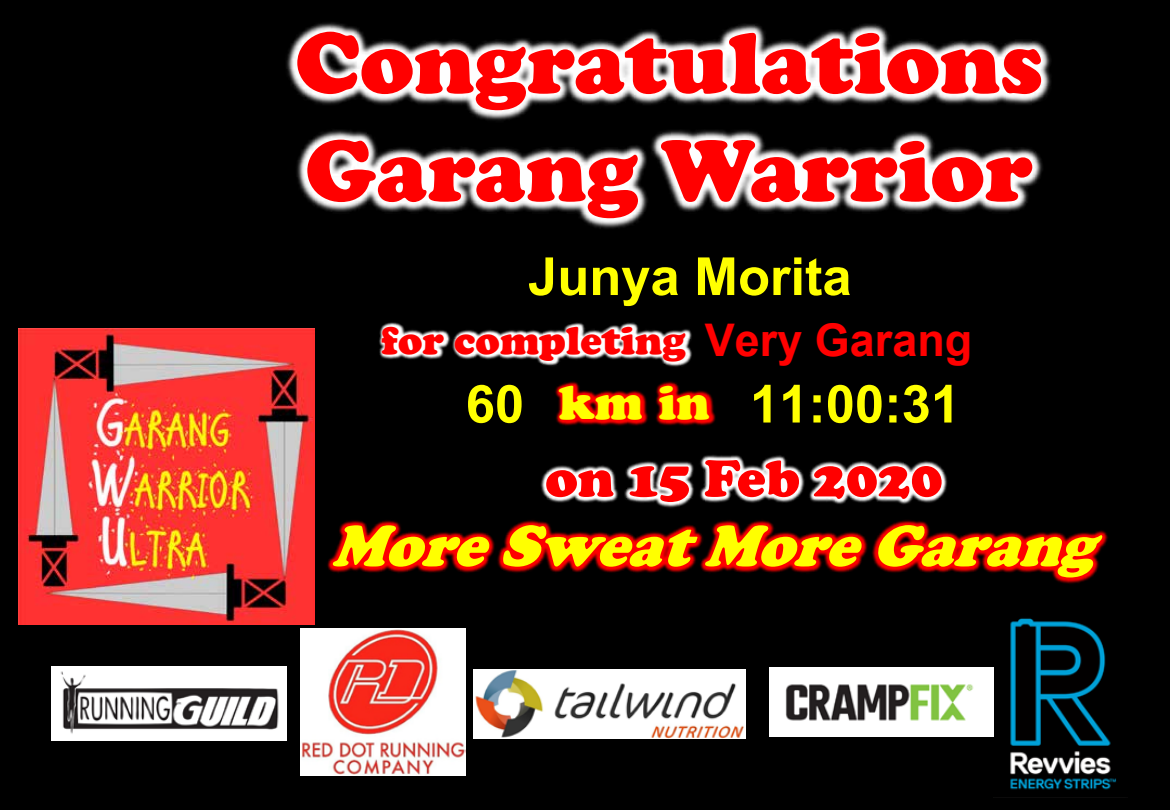
<style>
.page{position:relative;width:1170px;height:810px;background:#000}
.page>*{position:absolute;margin:0;border:0;box-sizing:border-box;transform-origin:0 0}
.t1{font:900 90px/108px "Cooper";color:#f00}
.t2{font:italic 900 60px "Cooper";color:#ff0}
.t3{font:900 54px "Cooper";color:#f00}
.t4{font:700 52.5px "Arial";color:#ff0}
.t5{font:900 49.5px "Cooper";color:#ff0}
.t6{font:700 45px "Arial";color:#f00}
.t7{font:900 40.5px "Cooper";color:#f00}
</style>
<div class="page">
<img style="left:19px;top:329px;width:295px;height:296px">
<img style="left:52px;top:667px;width:234px;height:73px">
<img style="left:286px;top:22px;width:765px;height:52px">
<img style="left:288px;top:74px;width:306px;height:153px">
<img style="left:594px;top:74px;width:457px;height:155px">
<img style="left:379px;top:322px;width:313px;height:38px">
<img style="left:681px;top:350px;width:35px;height:71px">
<img style="left:523px;top:350px;width:158px;height:71px">
<img style="left:541px;top:421px;width:406px;height:62px">
<img style="left:244px;top:489px;width:44px;height:113px">
<img style="left:288px;top:483px;width:540px;height:141px">
<img style="left:828px;top:483px;width:280px;height:101px">
<img style="left:474px;top:669px;width:272px;height:69px">
<img style="left:993px;top:618px;width:123px;height:172px">
<img style="left:769px;top:667px;width:224px;height:69px">
<img style="left:301px;top:628px;width:165px;height:148px">
<p class="t1" style="left:295px;top:9px;width:750px">Congratulations<br>Garang Warrior</p>
<p class="t4" style="left:528px;top:248px;width:325px">Junya Morita</p>
<p class="t6" style="left:705px;top:315px;width:269px">Very Garang</p>
<p class="t7" style="left:382px;top:316px;width:306px">for completing</p>
<p class="t5" style="left:558px;top:374px;width:153px">km in</p>
<p class="t4" style="left:466px;top:375px;width:60px">60</p>
<p class="t4" style="left:750px;top:375px;width:212px">11:00:31</p>
<p class="t3" style="left:545px;top:447px;width:399px">on 15 Feb 2020</p>
<p class="t2" style="left:331px;top:511px;width:787px">MoreSweatMoreGarang</p>
</div>
